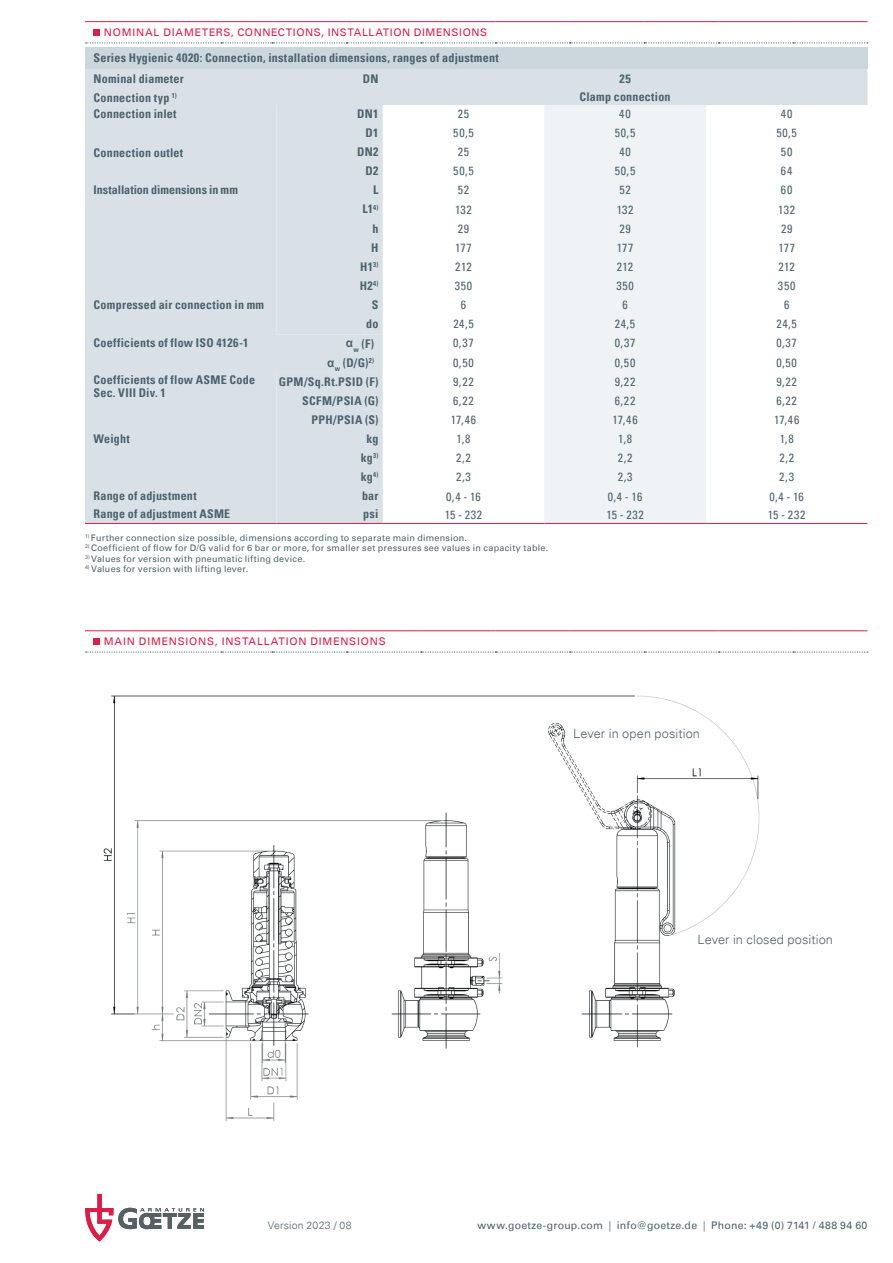
<style>
.page{position:relative;width:893px;height:1263px;background:#fff}
.page>*{position:absolute;margin:0;border:0;box-sizing:border-box;transform-origin:0 0}
.t1{font:300 12.75px "Univers";letter-spacing:.01em;color:#4d636e}
.t2{font:700 condensed 12px/21.3px "Univers";letter-spacing:.02em;color:#4d636e}
.t3{font:condensed 12px "Univers";letter-spacing:.055em;color:#4d636e}
.t4{font:700 condensed 12px "Univers";color:#4d636e}
.t5{font:10.5px "Univers";letter-spacing:.07em;color:#d91e47}
.t6{font:10.5px "Univers";letter-spacing:.025em;color:#4d636e}
.t7{font:300 10.5px "Univers";letter-spacing:.02em;color:#4d636e}
.t8{font:9px "Univers";letter-spacing:.025em;color:#4d636e}
.s1{font-family:"Arial";font-stretch:normal}
.s2{font-weight:300}
</style>
<div class="page">
<svg style="left:85px;top:1203px;width:119px;height:38px"></svg>
<div style="left:85px;top:48px;width:782px;height:21px;background:#ccd6dd"></div>
<svg style="left:85px;top:69px;width:782px;height:454px"></svg>
<div style="left:276px;top:105px;width:107px;height:418px;background:#d9e1e7"></div>
<div style="left:544px;top:105px;width:162px;height:418px;background:#eff3f5"></div>
<hr style="left:85px;top:523px;width:191px;height:1px;background:#d91e47">
<hr style="left:383px;top:523px;width:161px;height:1px;background:#d91e47">
<hr style="left:544px;top:523px;width:162px;height:1px;background:#d91e47">
<hr style="left:706px;top:523px;width:161px;height:1px;background:#d91e47">
<hr style="left:276px;top:523px;width:107px;height:1px;background:#d91e47">
<img style="left:85px;top:630px;width:784px;height:573px">
<div style="left:573px;top:720px;width:129px;height:27px;background:#fff"></div>
<div style="left:697px;top:926px;width:170px;height:27px;background:#fff"></div>
<svg style="left:86px;top:651px;width:782px;height:2px"></svg>
<hr style="left:85px;top:630px;width:136px;height:1px;background:#d91e47">
<hr style="left:221px;top:630px;width:51px;height:1px;background:#d91e47">
<hr style="left:272px;top:630px;width:75px;height:1px;background:#d91e47">
<hr style="left:347px;top:630px;width:74px;height:1px;background:#d91e47">
<hr style="left:421px;top:630px;width:74px;height:1px;background:#d91e47">
<hr style="left:495px;top:630px;width:75px;height:1px;background:#d91e47">
<hr style="left:570px;top:630px;width:74px;height:1px;background:#d91e47">
<hr style="left:644px;top:630px;width:75px;height:1px;background:#d91e47">
<hr style="left:719px;top:630px;width:74px;height:1px;background:#d91e47">
<hr style="left:793px;top:630px;width:74px;height:1px;background:#d91e47">
<svg style="left:94px;top:638px;width:6px;height:6px"></svg>
<svg style="left:86px;top:42px;width:782px;height:1px"></svg>
<hr style="left:85px;top:21px;width:136px;height:1px;background:#d91e47">
<hr style="left:221px;top:21px;width:51px;height:1px;background:#d91e47">
<hr style="left:272px;top:21px;width:75px;height:1px;background:#d91e47">
<hr style="left:347px;top:21px;width:74px;height:1px;background:#d91e47">
<hr style="left:421px;top:21px;width:74px;height:1px;background:#d91e47">
<hr style="left:495px;top:21px;width:75px;height:1px;background:#d91e47">
<hr style="left:570px;top:21px;width:74px;height:1px;background:#d91e47">
<hr style="left:644px;top:21px;width:75px;height:1px;background:#d91e47">
<hr style="left:719px;top:21px;width:74px;height:1px;background:#d91e47">
<hr style="left:793px;top:21px;width:74px;height:1px;background:#d91e47">
<svg style="left:94px;top:29px;width:6px;height:6px"></svg>
<p class="t5" style="left:104px;top:26px;width:385px">NOMINAL DIAMETERS, CONNECTIONS, INSTALLATION DIMENSIONS</p>
<p class="t2" style="left:94px;top:47px;width:407px">Series Hygienic 4020: Connection, installation dimensions, ranges of adjustment<br>Nominal diameter</p>
<p class="t2" style="left:363px;top:68px;width:17px">DN</p>
<p class="t2" style="left:619px;top:68px;width:13px">25</p>
<p class="t2" style="left:94px;top:87px;width:85px">Connection typ <sup>1)</sup></p>
<p class="t2" style="left:580px;top:86px;width:92px">Clamp connection</p>
<p class="t2" style="left:94px;top:103px;width:85px">Connection inlet</p>
<p class="t2" style="left:357px;top:103px;width:23px">DN1</p>
<p class="t3" style="left:458px;top:106px;width:13px">25</p>
<p class="t3" style="left:619px;top:106px;width:13px">40</p>
<p class="t3" style="left:781px;top:106px;width:13px">40</p>
<p class="t2" style="left:365px;top:122px;width:14px">D1</p>
<p class="t3" style="left:453px;top:125px;width:22px">50,5</p>
<p class="t3" style="left:615px;top:125px;width:22px">50,5</p>
<p class="t3" style="left:776px;top:125px;width:22px">50,5</p>
<p class="t2" style="left:94px;top:142px;width:91px">Connection outlet</p>
<p class="t2" style="left:357px;top:141px;width:23px">DN2</p>
<p class="t3" style="left:458px;top:144px;width:13px">25</p>
<p class="t3" style="left:619px;top:144px;width:13px">40</p>
<p class="t3" style="left:781px;top:144px;width:13px">50</p>
<p class="t2" style="left:365px;top:160px;width:15px">D2</p>
<p class="t3" style="left:453px;top:163px;width:22px">50,5</p>
<p class="t3" style="left:615px;top:163px;width:22px">50,5</p>
<p class="t3" style="left:781px;top:163px;width:13px">64</p>
<p class="t4" style="left:94px;top:183px;width:146px">Installation dimensions in mm</p>
<p class="t2" style="left:373px;top:179px;width:7px">L</p>
<p class="t3" style="left:458px;top:182px;width:13px">52</p>
<p class="t3" style="left:619px;top:182px;width:13px">52</p>
<p class="t3" style="left:781px;top:182px;width:13px">60</p>
<p class="t2" style="left:363px;top:198px;width:17px">L1<sup>4)</sup></p>
<p class="t3" style="left:455px;top:202px;width:18px">132</p>
<p class="t3" style="left:617px;top:202px;width:18px">132</p>
<p class="t3" style="left:778px;top:202px;width:18px">132</p>
<p class="t2" style="left:372px;top:218px;width:7px">h</p>
<p class="t3" style="left:458px;top:221px;width:13px">29</p>
<p class="t3" style="left:619px;top:221px;width:13px">29</p>
<p class="t3" style="left:781px;top:221px;width:13px">29</p>
<p class="t2" style="left:371px;top:237px;width:9px">H</p>
<p class="t3" style="left:455px;top:240px;width:18px">177</p>
<p class="t3" style="left:617px;top:240px;width:18px">177</p>
<p class="t3" style="left:778px;top:240px;width:18px">177</p>
<p class="t2" style="left:360px;top:256px;width:20px">H1<sup>3)</sup></p>
<p class="t3" style="left:455px;top:259px;width:18px">212</p>
<p class="t3" style="left:617px;top:259px;width:18px">212</p>
<p class="t3" style="left:778px;top:259px;width:18px">212</p>
<p class="t2" style="left:360px;top:275px;width:20px">H2<sup>4)</sup></p>
<p class="t3" style="left:455px;top:278px;width:19px">350</p>
<p class="t3" style="left:616px;top:278px;width:19px">350</p>
<p class="t3" style="left:778px;top:278px;width:19px">350</p>
<p class="t2" style="left:94px;top:294px;width:172px">Compressed air connection in mm</p>
<p class="t2" style="left:372px;top:294px;width:8px">S</p>
<p class="t3" style="left:461px;top:297px;width:7px">6</p>
<p class="t3" style="left:622px;top:297px;width:7px">6</p>
<p class="t3" style="left:784px;top:297px;width:7px">6</p>
<p class="t2" style="left:366px;top:313px;width:14px">do</p>
<p class="t3" style="left:453px;top:316px;width:22px">24,5</p>
<p class="t3" style="left:615px;top:316px;width:22px">24,5</p>
<p class="t3" style="left:776px;top:316px;width:22px">24,5</p>
<p class="t2" style="left:94px;top:332px;width:156px">Coefficients of flow ISO 4126-1</p>
<p class="t2" style="left:346px;top:332px;width:30px"><span class="s1">α</span><sub>w</sub> (F)</p>
<p class="t3" style="left:453px;top:336px;width:22px">0,37</p>
<p class="t3" style="left:615px;top:336px;width:22px">0,37</p>
<p class="t3" style="left:776px;top:336px;width:22px">0,37</p>
<p class="t2" style="left:327px;top:352px;width:48px"><span class="s1">α</span><sub>w</sub> (D/G)<sup>2)</sup></p>
<p class="t3" style="left:453px;top:355px;width:22px">0,50</p>
<p class="t3" style="left:615px;top:355px;width:22px">0,50</p>
<p class="t3" style="left:776px;top:355px;width:22px">0,50</p>
<p class="t2" style="left:94px;top:373px;width:163px;line-height:13.5px">Coefficients of flow ASME Code<br>Sec. VIII Div. 1</p>
<p class="t2" style="left:279px;top:371px;width:101px">GPM/Sq.Rt.PSID (F)</p>
<p class="t3" style="left:453px;top:374px;width:22px">9,22</p>
<p class="t3" style="left:615px;top:374px;width:22px">9,22</p>
<p class="t3" style="left:776px;top:374px;width:22px">9,22</p>
<p class="t2" style="left:302px;top:390px;width:78px">SCFM/PSIA (G)</p>
<p class="t3" style="left:453px;top:393px;width:22px">6,22</p>
<p class="t3" style="left:615px;top:393px;width:22px">6,22</p>
<p class="t3" style="left:776px;top:393px;width:22px">6,22</p>
<p class="t2" style="left:311px;top:409px;width:69px">PPH/PSIA (S)</p>
<p class="t3" style="left:451px;top:412px;width:27px">17,46</p>
<p class="t3" style="left:612px;top:412px;width:27px">17,46</p>
<p class="t3" style="left:774px;top:412px;width:27px">17,46</p>
<p class="t2" style="left:94px;top:428px;width:38px">Weight</p>
<p class="t2" style="left:366px;top:428px;width:14px">kg</p>
<p class="t3" style="left:456px;top:431px;width:15px">1,8</p>
<p class="t3" style="left:618px;top:431px;width:15px">1,8</p>
<p class="t3" style="left:780px;top:431px;width:15px">1,8</p>
<p class="t2" style="left:361px;top:447px;width:19px">kg<sup>3)</sup></p>
<p class="t3" style="left:456px;top:450px;width:16px">2,2</p>
<p class="t3" style="left:618px;top:450px;width:16px">2,2</p>
<p class="t3" style="left:779px;top:450px;width:16px">2,2</p>
<p class="t2" style="left:361px;top:466px;width:19px">kg<sup>4)</sup></p>
<p class="t3" style="left:456px;top:469px;width:16px">2,3</p>
<p class="t3" style="left:618px;top:469px;width:16px">2,3</p>
<p class="t3" style="left:779px;top:469px;width:16px">2,3</p>
<p class="t2" style="left:94px;top:485px;width:105px">Range of adjustment</p>
<p class="t2" style="left:362px;top:485px;width:18px">bar</p>
<p class="t3" style="left:446px;top:489px;width:36px">0,4 - 16</p>
<p class="t3" style="left:608px;top:489px;width:36px">0,4 - 16</p>
<p class="t3" style="left:769px;top:489px;width:36px">0,4 - 16</p>
<p class="t2" style="left:94px;top:503px;width:138px">Range of adjustment ASME</p>
<p class="t2" style="left:363px;top:503px;width:17px">psi</p>
<p class="t3" style="left:445px;top:507px;width:39px">15 - 232</p>
<p class="t3" style="left:606px;top:507px;width:39px">15 - 232</p>
<p class="t3" style="left:768px;top:507px;width:39px">15 - 232</p>
<p class="t8" style="left:85px;top:532px;width:383px"><sup>1)</sup> Further connection size possible, dimensions according to separate main dimension.</p>
<p class="t8" style="left:85px;top:543px;width:465px"><sup>2)</sup> Coefficient of flow for D/G valid for 6 bar or more, for smaller set pressures see values in capacity table.</p>
<p class="t8" style="left:85px;top:553px;width:222px"><sup>3)</sup> Values for version with pneumatic lifting device.</p>
<p class="t8" style="left:85px;top:564px;width:165px"><sup>4)</sup> Values for version with lifting lever.</p>
<p class="t5" style="left:104px;top:635px;width:283px">MAIN DIMENSIONS, INSTALLATION DIMENSIONS</p>
<p class="t1" style="left:573px;top:726px;width:128px">Lever in open position</p>
<p class="t1" style="left:697px;top:932px;width:137px">Lever in closed position</p>
<p class="t7" style="left:268px;top:1219px;width:85px">Version 2023 / 08</p>
<p class="t6" style="left:477px;top:1219px;width:391px">www.goetze-group.com <span class="s2">|</span> info@goetze.de <span class="s2">|</span> Phone: +49 (0) 7141 / 488 94 60</p>
</div>
